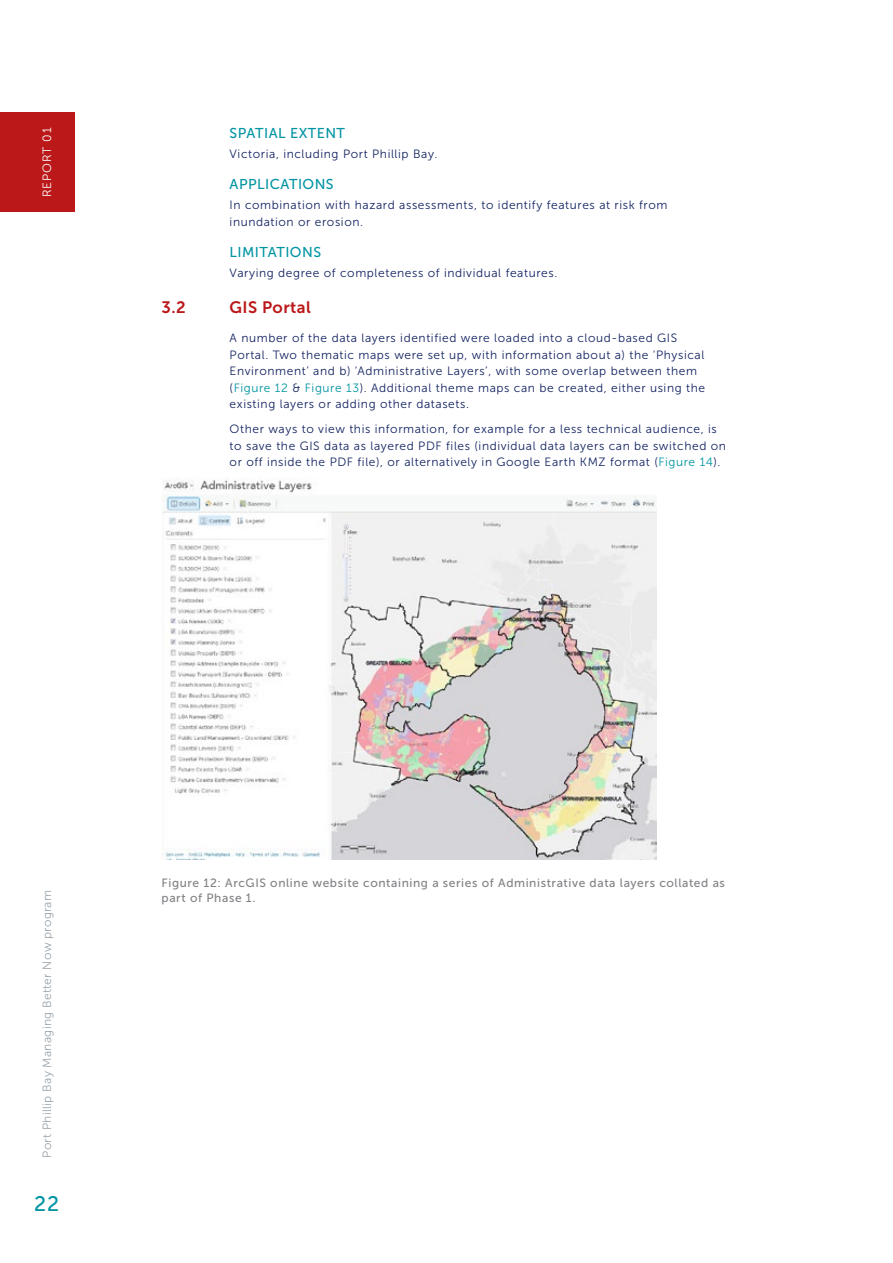
<style>
.page{position:relative;width:893px;height:1263px;background:#fff}
.page>*{position:absolute;margin:0;border:0;box-sizing:border-box;transform-origin:0 0}
.t1{font:21px "Museo Sans 500";color:#0094a3}
.t2{font:16.5px "Museo Sans 700";letter-spacing:.025em;color:#bb181a}
.t3{font:14.25px "Museo Sans 500";letter-spacing:.03em;color:#0094a3}
.t4{font:12px/16.5px "Museo Sans 300";letter-spacing:.05em;color:#132361}
.t5{font:12px/15px "Museo Sans 500";letter-spacing:.05em;color:#808285}
.t6{font:12px "Museo Sans 300";letter-spacing:.025em;color:#9ba4ab}
.t7{font:12px "Museo Sans 300";letter-spacing:.075em;color:#fff}
.s1{color:#0094a3}
</style>
<div class="page">
<div style="left:0;top:112px;width:74px;height:100px;background:#bb181a"></div>
<img style="left:162px;top:478px;width:495px;height:381px">
<p class="t7" style="left:40px;top:197px;width:71px;rotate:-90deg">REPORT 01</p>
<p class="t3" style="left:230px;top:126px;width:117px">SPATIAL EXTENT</p>
<p class="t4" style="left:230px;top:146px;width:209px">Victoria, including Port Phillip Bay.</p>
<p class="t3" style="left:230px;top:177px;width:106px">APPLICATIONS</p>
<p class="t4" style="left:230px;top:197px;width:439px">In combination with hazard assessments, to identify features at risk from inundation or erosion.</p>
<p class="t3" style="left:230px;top:244px;width:93px">LIMITATIONS</p>
<p class="t4" style="left:230px;top:264px;width:329px">Varying degree of completeness of individual features.</p>
<h2 class="t2" style="left:162px;top:298px;width:25px">3.2</h2>
<h2 class="t2" style="left:230px;top:298px;width:83px">GIS Portal</h2>
<p class="t4" style="left:230px;top:330px;width:477px">A number of the data layers identified were loaded into a cloud-based GIS Portal. Two thematic maps were set up, with information about a) the ‘Physical Environment’ and b) ‘Administrative Layers’, with some overlap between them (<span class="s1">Figure 12</span> &amp; <span class="s1">Figure 13</span>). Additional theme maps can be created, either using the existing layers or adding other datasets.</p>
<p class="t4" style="left:230px;top:421px;width:498px">Other ways to view this information, for example for a less technical audience, is to save the GIS data as layered PDF files (individual data layers can be switched on or off inside the PDF file), or alternatively in Google Earth KMZ format (<span class="s1">Figure 14</span>).</p>
<p class="t6" style="left:40px;top:1158px;width:269px;rotate:-90deg">Port Phillip Bay Managing Better Now program</p>
<h1 class="t1" style="left:34px;top:1192px;width:27px">22</h1>
<p class="t5" style="left:162px;top:875px;width:565px">Figure 12: ArcGIS online website containing a series of Administrative data layers collated as part of Phase 1.</p>
</div>
